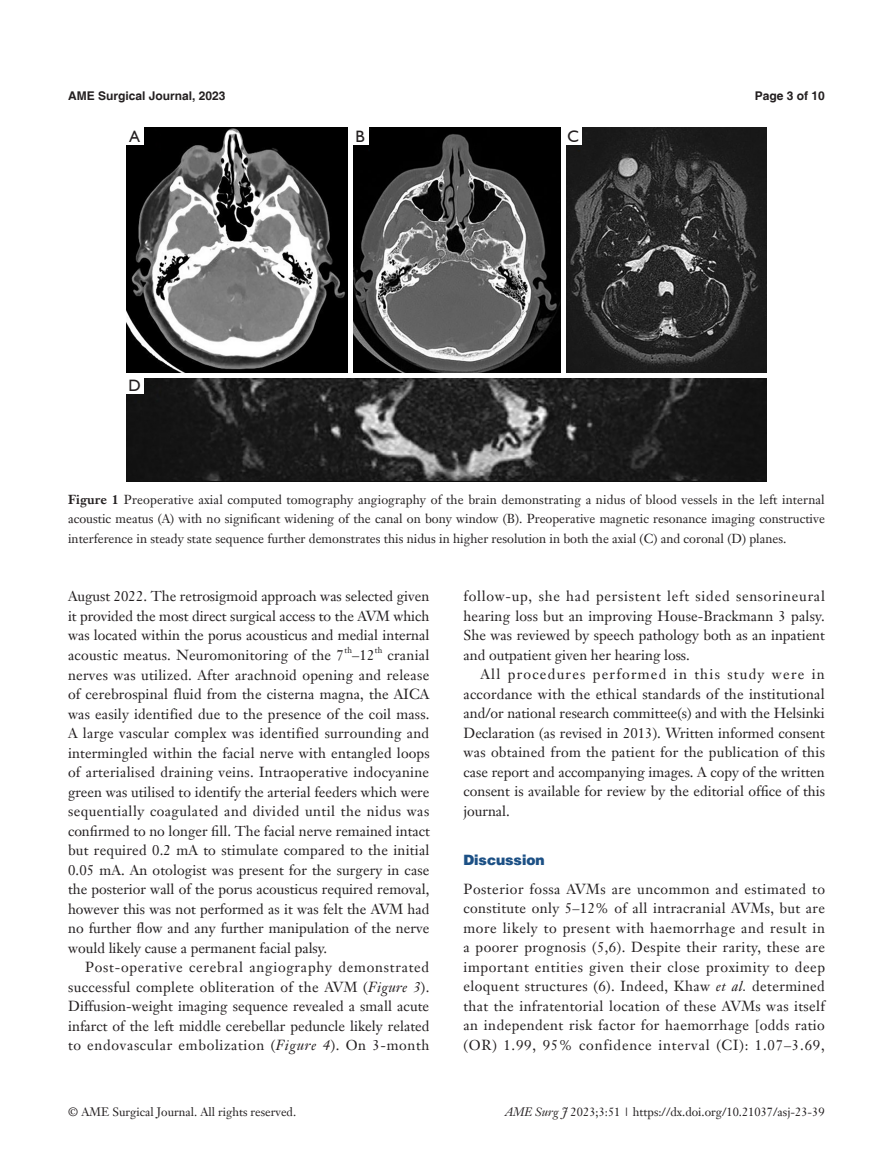
<style>
.page{position:relative;width:893px;height:1170px;background:#fff}
.page>*{position:absolute;margin:0;border:0;box-sizing:border-box;transform-origin:0 0}
.t1{font:16.5px "Humanist 521 BT";color:#231f20}
.t2{font:14.25px/19.5px "Janson Text LT";color:#231f20;text-align:justify}
.t3{font:900 14.25px "Helvetica";color:#1c5085}
.t4{font:12.75px/19.5px "Janson Text LT";color:#231f20;text-align:justify}
.t5{font:12px "Janson Text LT";color:#231f20}
.t6{font:700 12px "Helvetica";color:#231f20}
.t7{font:8.25px "Janson Text LT";color:#231f20}
.s1{font-weight:700}
.s2{font-style:italic}
</style>
<div class="page">
<img style="left:126px;top:128px;width:641px;height:353px">
<hr style="left:348px;top:128px;width:4px;height:248px;background:#fff">
<div style="left:561px;top:128px;width:5px;height:248px;background:#fff"></div>
<div style="left:126px;top:373px;width:641px;height:5px;background:#fff"></div>
<div style="left:126px;top:128px;width:17px;height:17px;background:#fff"></div>
<div style="left:352px;top:128px;width:17px;height:17px;background:#fff"></div>
<div style="left:565px;top:128px;width:17px;height:17px;background:#fff"></div>
<div style="left:126px;top:377px;width:17px;height:17px;background:#fff"></div>
<p class="t6" style="left:68px;top:88px;width:159px">AME Surgical Journal, 2023</p>
<p class="t6" style="left:755px;top:88px;width:72px">Page 3 of 10</p>
<p class="t1" style="left:130px;top:126px;width:12px">A</p>
<p class="t1" style="left:355px;top:126px;width:11px">B</p>
<p class="t1" style="left:567px;top:126px;width:13px">C</p>
<p class="t1" style="left:129px;top:375px;width:14px">D</p>
<p class="t4" style="left:68px;top:489px;width:758px"><span class="s1">Figure 1</span> Preoperative axial computed tomography angiography of the brain demonstrating a nidus of blood vessels in the left internal acoustic meatus (A) with no significant widening of the canal on bony window (B). Preoperative magnetic resonance imaging constructive interference in steady state sequence further demonstrates this nidus in higher resolution in both the axial (C) and coronal (D) planes.</p>
<p class="t2" style="left:68px;top:586px;width:363px">August 2022. The retrosigmoid approach was selected given it provided the most direct surgical access to the AVM which was located within the porus acousticus and medial internal acoustic meatus. Neuromonitoring of the 7</p>
<p class="t7" style="left:344px;top:645px;width:9px">th</p>
<p class="t2" style="left:352px;top:645px;width:24px">–12</p>
<p class="t7" style="left:375px;top:645px;width:9px">th</p>
<p class="t2" style="left:68px;top:645px;width:363px;text-indent:320px">cranial nerves was utilized. After arachnoid opening and release of cerebrospinal fluid from the cisterna magna, the AICA was easily identified due to the presence of the coil mass.<br>A large vascular complex was identified surrounding and intermingled within the facial nerve with entangled loops of arterialised draining veins. Intraoperative indocyanine green was utilised to identify the arterial feeders which were sequentially coagulated and divided until the nidus was confirmed to no longer fill. The facial nerve remained intact but required 0.2 mA to stimulate compared to the initial 0.05 mA. An otologist was present for the surgery in case the posterior wall of the porus acousticus required removal, however this was not performed as it was felt the AVM had no further flow and any further manipulation of the nerve would likely cause a permanent facial palsy.</p>
<p class="t2" style="left:68px;top:957px;width:363px;text-indent:17px">Post-operative cerebral angiography demonstrated successful complete obliteration of the AVM (<span class="s2">Figure 3</span>).<br>Diffusion-weight imaging sequence revealed a small acute infarct of the left middle cerebellar peduncle likely related to endovascular embolization (<span class="s2">Figure 4</span>). On 3-month</p>
<p class="t2" style="left:463px;top:586px;width:363px">follow-up, she had persistent left sided sensorineural hearing loss but an improving House-Brackmann 3 palsy.<br>She was reviewed by speech pathology both as an inpatient and outpatient given her hearing loss.</p>
<p class="t2" style="left:463px;top:664px;width:363px;text-indent:17px">All procedures performed in this study were in accordance with the ethical standards of the institutional and/or national research committee(s) and with the Helsinki Declaration (as revised in 2013). Written informed consent was obtained from the patient for the publication of this case report and accompanying images. A copy of the written consent is available for review by the editorial office of this journal.</p>
<p class="t3" style="left:463px;top:850px;width:83px">Discussion</p>
<p class="t2" style="left:463px;top:879px;width:363px">Posterior fossa AVMs are uncommon and estimated to constitute only 5–12% of all intracranial AVMs, but are more likely to present with haemorrhage and result in a poorer prognosis (5,6). Despite their rarity, these are important entities given their close proximity to deep eloquent structures (6). Indeed, Khaw <span class="s2">et al.</span> determined that the infratentorial location of these AVMs was itself an independent risk factor for haemorrhage [odds ratio (OR) 1.99, 95% confidence interval (CI): 1.07–3.69,</p>
<p class="t5" style="left:68px;top:1104px;width:229px">© AME Surgical Journal. All rights reserved.</p>
<p class="t5" style="left:505px;top:1104px;width:321px"><span class="s2">AME Surg J</span> 2023;3:51 | https://dx.doi.org/10.21037/asj-23-39</p>
</div>
